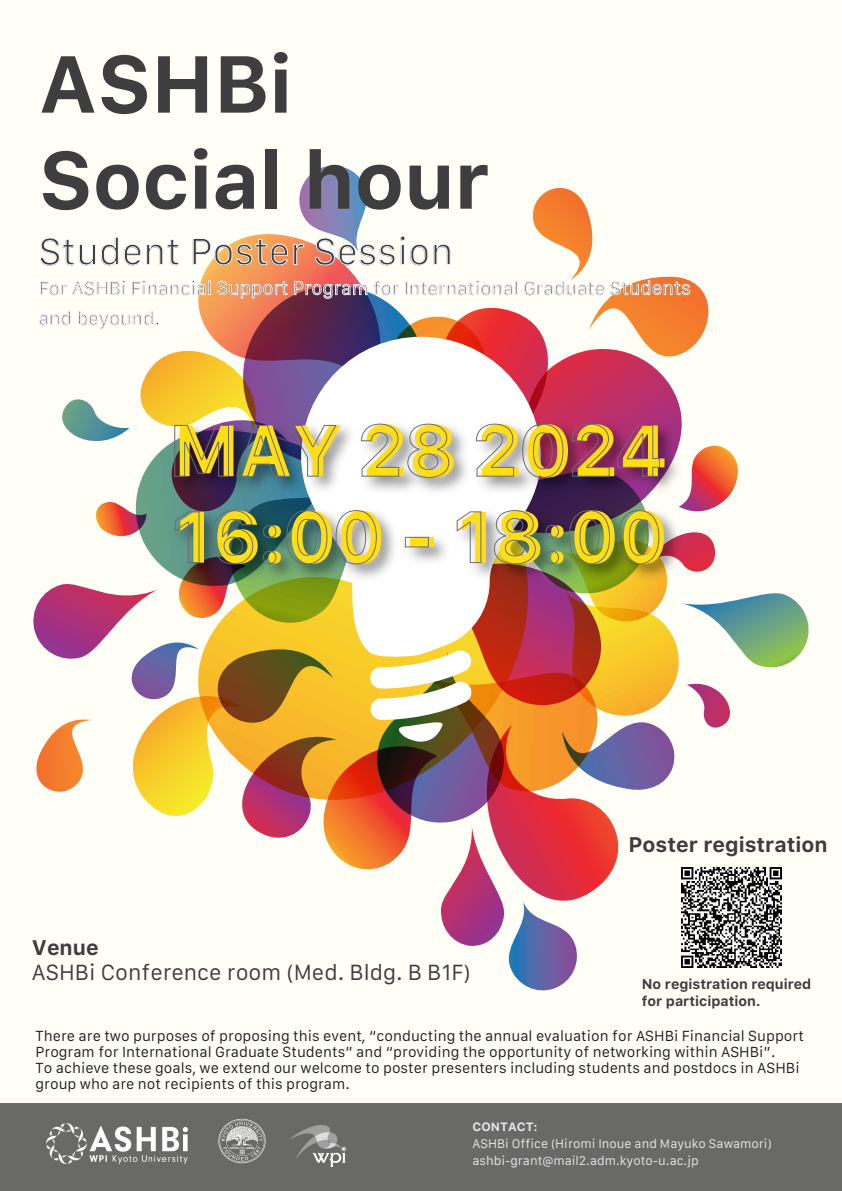
<style>
.page{position:relative;width:842px;height:1191px;background:#fff}
.page>*{position:absolute;margin:0;border:0;box-sizing:border-box;transform-origin:0 0}
.t1{font:700 80px/96px "Galvji";color:#3e3e3f}
.t2{font:700 72px/86.4px "Galvji";color:#ffdd17}
.t3{font:36px "Galvji";color:#3e3e3f}
.t4{font:21px "Galvji";color:#3e3e3f}
.t5{font:700 21px "Galvji";color:#3e3e3f}
.t6{font:18px/30px "Galvji";color:#3e3e3f}
.t7{font:14px/16px "Galvji";color:#231f20}
.t8{font:700 14px/16.8px "Galvji";color:#3e3e3f}
.t9{font:12px/17px "Galvji";color:#e6e7e9}
.t10{font:700 12px "Galvji";color:#e6e7e9}
</style>
<div class="page">
<div style="left:0;top:1103px;width:842px;height:88px;background:#696968"></div>
<img style="left:290px;top:1126px;width:57px;height:40px">
<img style="left:218px;top:1118px;width:48px;height:46px">
<img style="left:33px;top:166px;width:776px;height:824px">
<img style="left:46px;top:1123px;width:142px;height:41px">
<img style="left:682px;top:867px;width:100px;height:100px">
<h1 class="t1" style="left:39px;top:38px;width:452px">ASHBi<br>Social hour</h1>
<h3 class="t3" style="left:39px;top:231px;width:416px">Student Poster Session</h3>
<p class="t6" style="left:39px;top:273px;width:653px">For ASHBi Financial Support Program for International Graduate Students and beyound.</p>
<h2 class="t2" style="left:174px;top:409px;width:496px">MAY 28 2024<br>16:00 - 18:00</h2>
<h3 class="t5" style="left:32px;top:934px;width:68px">Venue</h3>
<h3 class="t4" style="left:32px;top:960px;width:440px">ASHBi Conference room (Med. Bldg. B B1F)</h3>
<h3 class="t5" style="left:628px;top:831px;width:201px">Poster registration</h3>
<p class="t8" style="left:642px;top:975px;width:171px">No registration required for participation.</p>
<p class="t7" style="left:36px;top:1028px;width:770px">There are two purposes of proposing this event, “conducting the annual evaluation for ASHBi Financial Support Program for International Graduate Students” and “providing the opportunity of networking within ASHBi”.<br>To achieve these goals, we extend our welcome to poster presenters including students and postdocs in ASHBi group who are not recipients of this program.</p>
<p class="t10" style="left:472px;top:1119px;width:67px">CONTACT:</p>
<p class="t9" style="left:472px;top:1135px;width:301px">ASHBi Office (Hiromi Inoue and Mayuko Sawamori) ashbi-grant@mail2.adm.kyoto-u.ac.jp</p>
</div>
